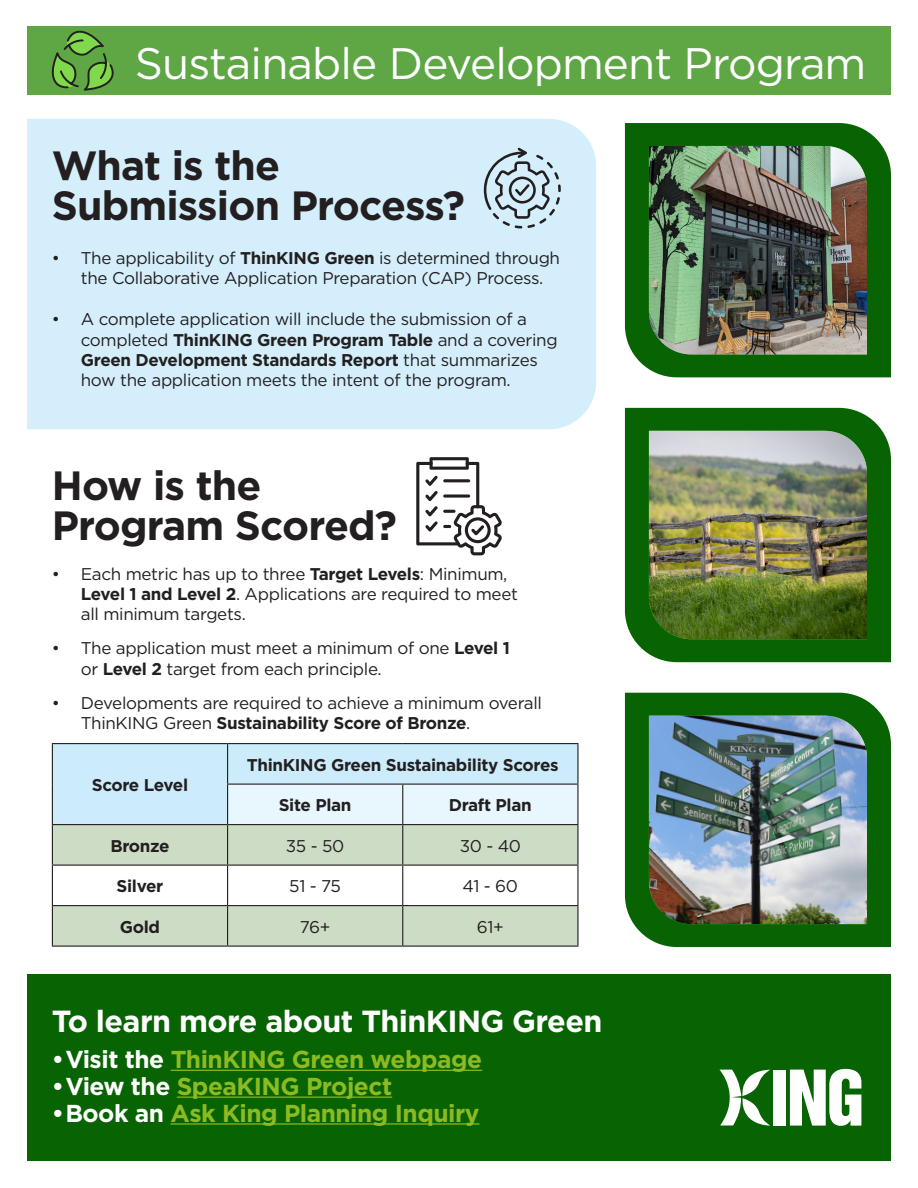
<style>
.page{position:relative;width:918px;height:1188px;background:#fff}
.page>*{position:absolute;margin:0;border:0;box-sizing:border-box;transform-origin:0 0}
.t1{font:44.1px "Gotham";letter-spacing:-.02em;color:#fff}
.t2{font:700 40.8px/40px "Gotham";letter-spacing:-.02em;color:#231f20}
.t3{font:700 30.45px "Gotham";letter-spacing:-.02em;color:#fff}
.t4{font:700 24.45px "Gotham";letter-spacing:-.02em;color:#8cba21}
.t5{font:16.95px/20.4px "Gotham";letter-spacing:-.02em;color:#231f20}
.t6{font:700 16.95px "Gotham";letter-spacing:-.02em;color:#231f20}
.s1{font-weight:700}
.s2{color:#fff}
</style>
<div class="page">
<div style="left:27px;top:974px;width:864px;height:187px;background:#086303"></div>
<svg style="left:720px;top:1070px;width:51px;height:56px"></svg>
<div style="left:773px;top:1070px;width:13px;height:56px;background:#fff"></div>
<svg style="left:790px;top:1069px;width:71px;height:57px"></svg>
<hr style="left:171px;top:1070px;width:311px;height:1px;background:#8cba21">
<hr style="left:177px;top:1097px;width:215px;height:1px;background:#8cba21">
<hr style="left:171px;top:1123px;width:309px;height:2px;background:#8cba21">
<svg style="left:625px;top:123px;width:266px;height:254px;background:#156b10"></svg>
<svg style="left:625px;top:408px;width:266px;height:254px;background:#156b10"></svg>
<svg style="left:625px;top:693px;width:266px;height:254px;background:#156b10"></svg>
<img style="left:649px;top:146px;width:218px;height:208px">
<img style="left:649px;top:431px;width:218px;height:208px">
<img style="left:649px;top:716px;width:218px;height:208px">
<div style="left:27px;top:119px;width:569px;height:310px;background:#d4effb"></div>
<svg style="left:484px;top:148px;width:77px;height:81px;background:#b1c6d0"></svg>
<svg style="left:416px;top:457px;width:86px;height:98px"></svg>
<svg style="left:53px;top:744px;width:524px;height:80px;background:#d3edfa"></svg>
<svg style="left:53px;top:825px;width:524px;height:121px;fill:#cdddc5"></svg>
<hr style="left:52px;top:743px;width:176px;height:1px;background:#231f20">
<hr style="left:52px;top:744px;width:1px;height:40px;background:#231f20">
<hr style="left:52px;top:784px;width:1px;height:40px;background:#231f20">
<hr style="left:228px;top:743px;width:175px;height:1px;background:#231f20">
<hr style="left:227px;top:744px;width:1px;height:40px;background:#231f20">
<hr style="left:403px;top:743px;width:176px;height:1px;background:#231f20">
<hr style="left:577px;top:744px;width:2px;height:40px;background:#231f20">
<hr style="left:227px;top:784px;width:176px;height:1px;background:#231f20">
<hr style="left:227px;top:785px;width:1px;height:39px;background:#231f20">
<hr style="left:403px;top:784px;width:176px;height:1px;background:#231f20">
<hr style="left:402px;top:785px;width:1px;height:39px;background:#231f20">
<hr style="left:577px;top:785px;width:2px;height:39px;background:#231f20">
<hr style="left:52px;top:824px;width:176px;height:1px;background:#231f20">
<hr style="left:52px;top:825px;width:1px;height:40px;background:#231f20">
<hr style="left:228px;top:824px;width:175px;height:1px;background:#231f20">
<hr style="left:227px;top:825px;width:1px;height:40px;background:#231f20">
<hr style="left:403px;top:824px;width:176px;height:1px;background:#231f20">
<hr style="left:402px;top:825px;width:1px;height:40px;background:#231f20">
<hr style="left:577px;top:825px;width:2px;height:40px;background:#231f20">
<hr style="left:52px;top:865px;width:176px;height:1px;background:#231f20">
<hr style="left:52px;top:866px;width:1px;height:39px;background:#231f20">
<hr style="left:228px;top:865px;width:175px;height:1px;background:#231f20">
<hr style="left:227px;top:866px;width:1px;height:39px;background:#231f20">
<hr style="left:403px;top:865px;width:176px;height:1px;background:#231f20">
<hr style="left:402px;top:866px;width:1px;height:39px;background:#231f20">
<hr style="left:577px;top:866px;width:2px;height:39px;background:#231f20">
<hr style="left:52px;top:905px;width:176px;height:1px;background:#231f20">
<hr style="left:52px;top:906px;width:1px;height:40px;background:#231f20">
<hr style="left:228px;top:905px;width:175px;height:1px;background:#231f20">
<hr style="left:227px;top:906px;width:1px;height:40px;background:#231f20">
<hr style="left:403px;top:905px;width:176px;height:1px;background:#231f20">
<hr style="left:402px;top:906px;width:1px;height:40px;background:#231f20">
<hr style="left:577px;top:906px;width:2px;height:40px;background:#231f20">
<hr style="left:52px;top:946px;width:176px;height:1px;background:#231f20">
<hr style="left:228px;top:946px;width:175px;height:1px;background:#231f20">
<hr style="left:403px;top:946px;width:176px;height:1px;background:#231f20">
<div style="left:27px;top:26px;width:864px;height:69px;background:#5ea744"></div>
<svg style="left:52px;top:30px;width:62px;height:61px"></svg>
<p class="t1" style="left:135px;top:35px;width:733px">Sustainable Development Program</p>
<p class="t2" style="left:52px;top:145px;width:415px">What is the<br>Submission Process?</p>
<p class="t5" style="left:81px;top:247px;width:481px;text-indent:-29px">• The applicability of <span class="s1">ThinKING Green</span> is determined through the Collaborative Application Preparation (CAP) Process.</p>
<p class="t5" style="left:81px;top:309px;width:478px;text-indent:-29px">• A complete application will include the submission of a completed <span class="s1">ThinKING Green Program Table</span> and a covering <span class="s1">Green Development Standards Report</span> that summarizes how the application meets the intent of the program.</p>
<p class="t2" style="left:52px;top:466px;width:347px">How is the<br>Program Scored?</p>
<p class="t5" style="left:81px;top:563px;width:439px;text-indent:-29px">• Each metric has up to three <span class="s1">Target Levels</span>: Minimum,<br><span class="s1">Level 1 and Level 2</span>. Applications are required to meet all minimum targets.</p>
<p class="t5" style="left:81px;top:638px;width:431px;text-indent:-29px">• The application must meet a minimum of one <span class="s1">Level 1 </span>or <span class="s1">Level 2</span> target from each principle.</p>
<p class="t5" style="left:81px;top:692px;width:463px;text-indent:-29px">• Developments are required to achieve a minimum overall<br>ThinKING Green <span class="s1">Sustainability Score of Bronze</span>.</p>
<p class="t6" style="left:92px;top:774px;width:98px">Score Level</p>
<p class="t6" style="left:247px;top:753px;width:313px">ThinKING Green Sustainability Scores</p>
<p class="t6" style="left:279px;top:794px;width:74px">Site Plan</p>
<p class="t6" style="left:449px;top:794px;width:84px">Draft Plan</p>
<p class="t6" style="left:110px;top:834px;width:61px">Bronze</p>
<p class="t5" style="left:286px;top:835px;width:60px">35 - 50</p>
<p class="t5" style="left:460px;top:835px;width:63px">30 - 40</p>
<p class="t6" style="left:117px;top:875px;width:48px">Silver</p>
<p class="t5" style="left:289px;top:876px;width:53px">51 - 75</p>
<p class="t5" style="left:463px;top:876px;width:57px">41 - 60</p>
<p class="t6" style="left:120px;top:915px;width:42px">Gold</p>
<p class="t5" style="left:300px;top:916px;width:32px">76+</p>
<p class="t5" style="left:477px;top:916px;width:28px">61+</p>
<p class="t3" style="left:52px;top:1001px;width:552px">To learn more about ThinKING Green</p>
<p class="t4" style="left:52px;top:1043px;width:432px"><span class="s2">•Visit the</span> ThinKING Green webpage</p>
<p class="t4" style="left:52px;top:1070px;width:342px"><span class="s2">•View the</span> SpeaKING Project</p>
<p class="t4" style="left:52px;top:1097px;width:429px"><span class="s2">•Book an</span> Ask King Planning Inquiry</p>
</div>
